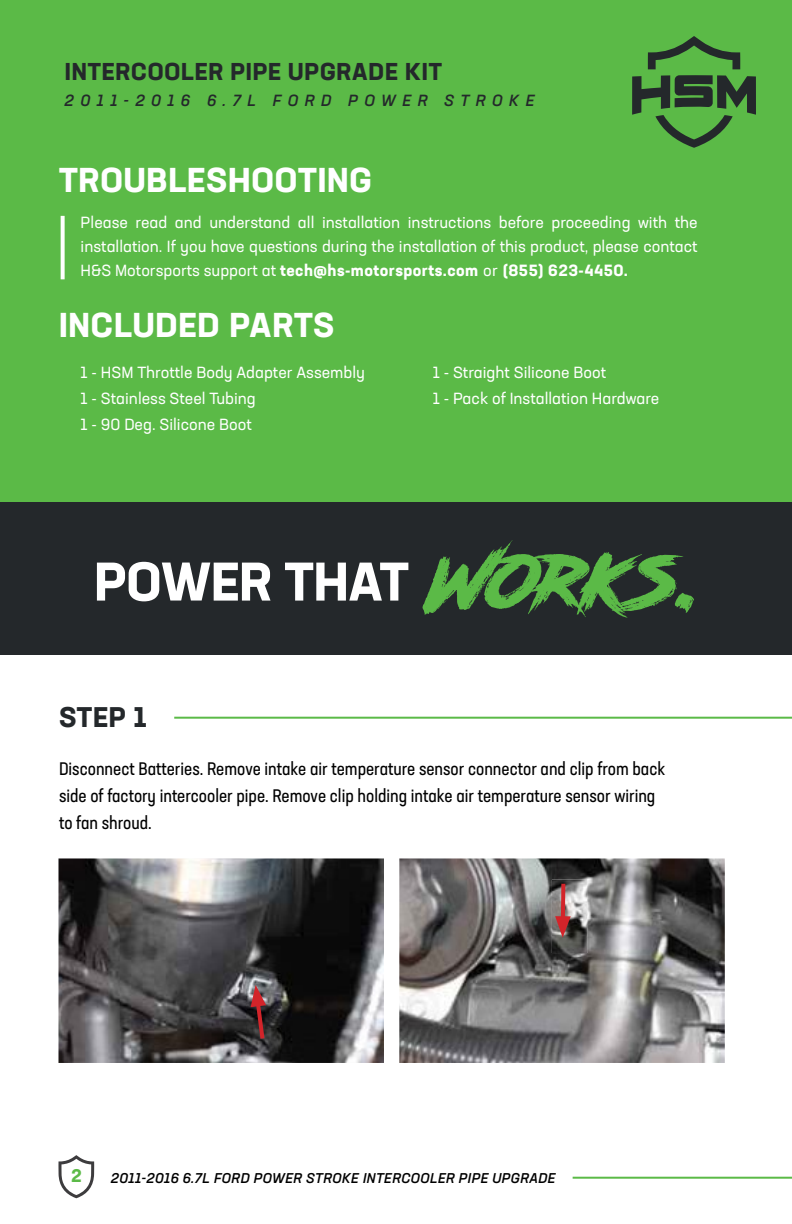
<style>
.page{position:relative;width:792px;height:1224px;background:#fff}
.page>*{position:absolute;margin:0;border:0;box-sizing:border-box;transform-origin:0 0}
.t1{font:700 34px "Neusa Next Std";letter-spacing:.025em;color:#fff}
.t2{font:700 28px "Neusa Next Std";color:#24282b}
.t3{font:700 24px "Neusa Next Std";letter-spacing:.035em;color:#24282b}
.t4{font:condensed 18px/27px "Neusa Next Std";color:#000}
.t5{font:700 18px "Neusa Next Std";color:#5bba47}
.t6{font:16px/26px "Neusa Next Std";color:#fff}
.t7{font:italic 500 16px "Neusa Next Std";letter-spacing:.41em;color:#24282b}
.t8{font:italic 500 14px "Neusa Next Std";letter-spacing:.035em;color:#000}
.s1{font-weight:700}
</style>
<div class="page">
<svg style="left:58px;top:1155px;width:36px;height:43px"></svg>
<hr style="left:573px;top:1177px;width:219px;height:2px;background:#5bba47">
<img style="left:58px;top:858px;width:326px;height:205px">
<img style="left:247px;top:982px;width:35px;height:73px">
<svg style="left:251px;top:985px;width:15px;height:54px"></svg>
<img style="left:399px;top:858px;width:326px;height:205px">
<img style="left:552px;top:880px;width:35px;height:73px">
<hr style="left:561px;top:884px;width:4px;height:40px;background:#d3242a">
<svg style="left:555px;top:916px;width:16px;height:22px"></svg>
<div style="left:0;top:0;width:792px;height:502px;background:#5bba47"></div>
<div style="left:0;top:502px;width:792px;height:153px;background:#24282b"></div>
<svg style="left:61px;top:216px;width:4px;height:63px"></svg>
<svg style="left:648px;top:36px;width:92px;height:33px"></svg>
<svg style="left:632px;top:75px;width:124px;height:73px"></svg>
<hr style="left:174px;top:717px;width:618px;height:2px;background:#5bba47">
<svg style="left:423px;top:540px;width:271px;height:78px"></svg>
<svg style="left:97px;top:562px;width:174px;height:39px"></svg>
<svg style="left:285px;top:563px;width:123px;height:38px"></svg>
<h3 class="t3" style="left:65px;top:56px;width:379px">INTERCOOLER PIPE UPGRADE KIT</h3>
<p class="t7" style="left:65px;top:90px;width:471px">2011-2016 6.7L FORD POWER STROKE</p>
<h1 class="t1" style="left:59px;top:158px;width:314px">TROUBLESHOOTING</h1>
<p class="t6" style="left:81px;top:210px;width:619px;line-height:24px;text-align:justify">Please read and understand all installation instructions before proceeding with the installation. If you have questions during the installation of this product, please contact H&amp;S Motorsports support at <span class="s1">tech@hs-motorsports.com</span> or <span class="s1">(855) 623-4450.</span></p>
<h1 class="t1" style="left:59px;top:303px;width:277px">INCLUDED PARTS</h1>
<p class="t6" style="left:81px;top:359px;width:286px">1 - HSM Throttle Body Adapter Assembly<br>1 - Stainless Steel Tubing<br>1 - 90 Deg. Silicone Boot</p>
<p class="t6" style="left:433px;top:359px;width:228px">1 - Straight Silicone Boot<br>1 - Pack of Installation Hardware</p>
<h2 class="t2" style="left:59px;top:699px;width:89px">STEP 1</h2>
<p class="t4" style="left:59px;top:755px;width:608px">Disconnect Batteries. Remove intake air temperature sensor connector and clip from back side of factory intercooler pipe. Remove clip holding intake air temperature sensor wiring to fan shroud.</p>
<p class="t5" style="left:71px;top:1164px;width:12px">2</p>
<p class="t8" style="left:111px;top:1169px;width:446px">2011-2016 6.7L FORD POWER STROKE INTERCOOLER PIPE UPGRADE</p>
</div>
